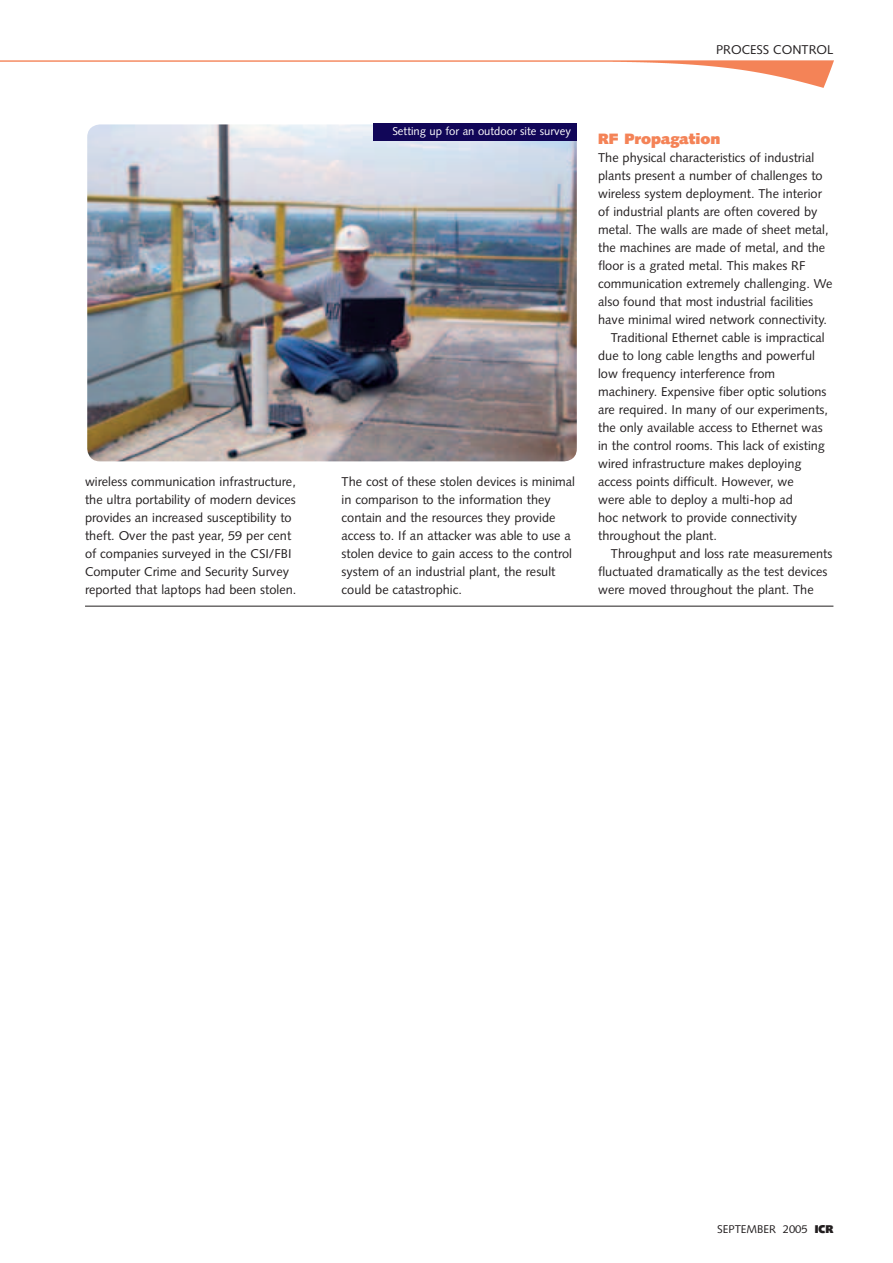
<style>
.page{position:relative;width:893px;height:1263px;background:#fff}
.page>*{position:absolute;margin:0;border:0;box-sizing:border-box;transform-origin:0 0}
._08__Article_Text{font:900 15px "Syntax";color:#f48357}
._06__Article_Text{font:12.75px/18px "Syntax";color:#231f20}
._07__Article_Text{font:12.75px/18px "Syntax";color:#231f20}
._12__Picture_Caption{font:11.25px "Syntax";color:#fff}
.t1{font:11.25px "Syntax";color:#231f20}
.s1{font-weight:900}
</style>
<div class="page">
<img style="left:87px;top:124px;width:490px;height:337px;border-radius:13px">
<div style="left:374px;top:124px;width:203px;height:17px;background:#110658"></div>
<img style="left:0;top:60px;width:834px;height:28px">
<hr style="left:85px;top:606px;width:748px;height:1px;background:#231f20">
<p class="_06__Article_Text" style="left:716px;top:41px;width:119px">PROCESS CONTROL</p>
<p class="_12__Picture_Caption" style="left:392px;top:125px;width:180px">Setting up for an outdoor site survey</p>
<p class="_06__Article_Text" style="left:85px;top:473px;width:213px">wireless communication infrastructure, the ultra portability of modern devices provides an increased susceptibility to theft. Over the past year, 59 per cent of companies surveyed in the CSI/FBI Computer Crime and Security Survey reported that laptops had been stolen.</p>
<p class="_06__Article_Text" style="left:342px;top:473px;width:235px">The cost of these stolen devices is minimal in comparison to the information they contain and the resources they provide access to. If an attacker was able to use a stolen device to gain access to the control system of an industrial plant, the result could be catastrophic.</p>
<p class="_08__Article_Text" style="left:598px;top:130px;width:124px">RF Propagation</p>
<p class="_07__Article_Text" style="left:598px;top:149px;width:236px">The physical characteristics of industrial plants present a number of challenges to wireless system deployment. The interior of industrial plants are often covered by metal. The walls are made of sheet metal, the machines are made of metal, and the floor is a grated metal. This makes RF communication extremely challenging. We also found that most industrial facilities have minimal wired network connectivity.</p>
<p class="_06__Article_Text" style="left:598px;top:329px;width:231px;text-indent:13px">Traditional Ethernet cable is impractical due to long cable lengths and powerful low frequency interference from machinery. Expensive fiber optic solutions are required. In many of our experiments, the only available access to Ethernet was in the control rooms. This lack of existing wired infrastructure makes deploying access points difficult. However, we<br>were able to deploy a multi-hop ad<br>hoc network to provide connectivity throughout the plant.</p>
<p class="_06__Article_Text" style="left:598px;top:545px;width:236px;text-indent:13px">Throughput and loss rate measurements fluctuated dramatically as the test devices were moved throughout the plant. The</p>
<p class="t1" style="left:717px;top:1223px;width:118px">SEPTEMBER 2005 <span class="s1">ICR</span></p>
</div>
